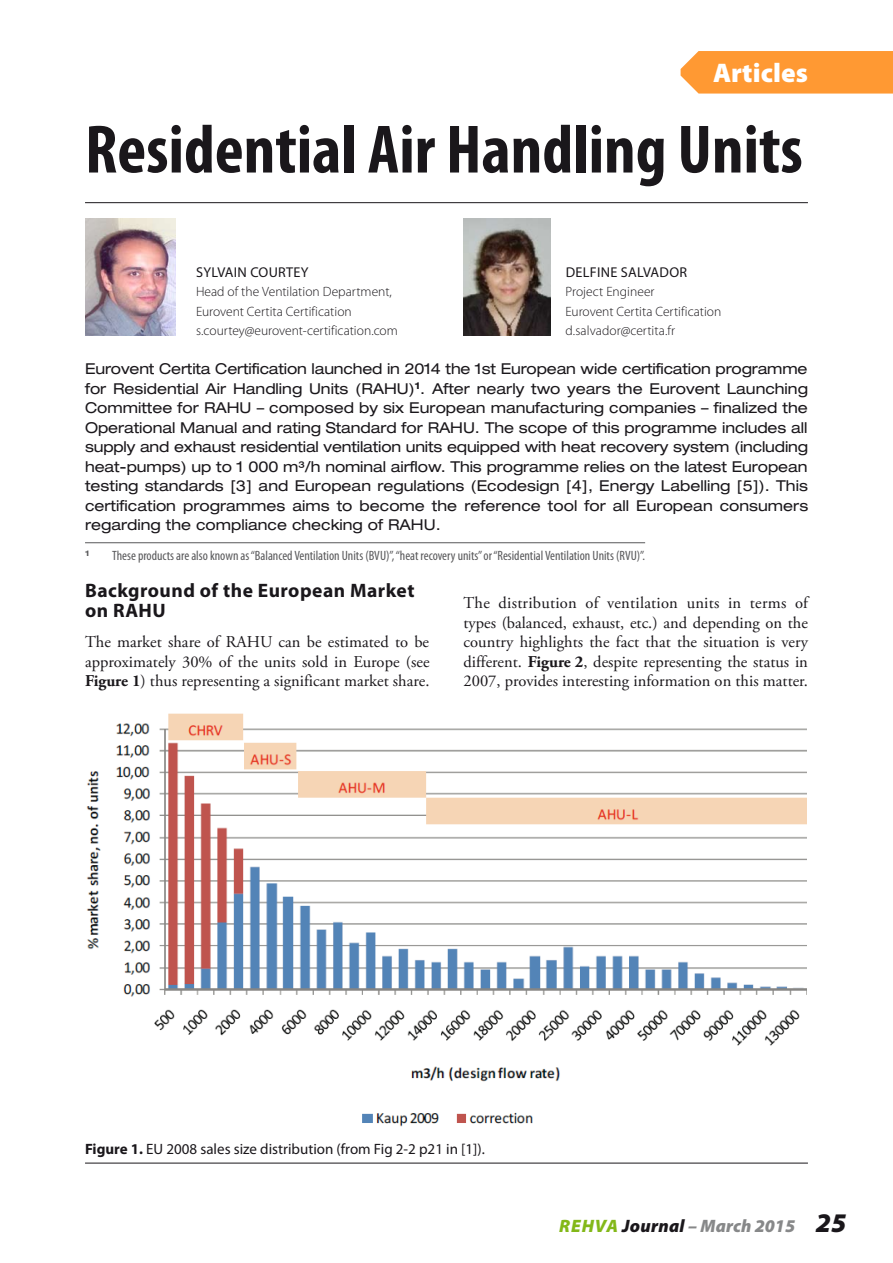
<style>
.page{position:relative;width:893px;height:1263px;background:#fff}
.page>*{position:absolute;margin:0;border:0;box-sizing:border-box;transform-origin:0 0}
.t1{font:700 condensed 69px "Myriad Pro";color:#1a171b}
.t2{font:900 27px "Myriad Pro";letter-spacing:.005em;color:#fff}
.t3{font:700 19.5px/19.5px "Myriad Pro";letter-spacing:.025em;color:#1a171b}
.t4{font:italic 900 18px "Myriad Pro";letter-spacing:.015em;color:#878889}
.t5{font:16.5px/19.5px "Adobe Garamond Pro";color:#1a171b;text-align:justify}
.t6{font:expanded 15px/19.5px "Helvetica Neue LT Std";color:#1a171b;text-align:justify}
.t7{font:15px "Myriad Pro";color:#1a171b}
.t8{font:14.25px "Myriad Pro";letter-spacing:.02em;color:#1a171b}
.t9{font:300 13.5px/19.5px "Myriad Pro";color:#1a171b}
.t10{font:condensed 13.5px "Myriad Pro";color:#58585a}
.t11{font:700 expanded 7.8px "Helvetica Neue LT Std";color:#58585a}
.s1{font-weight:700}
.s2{color:#83b819}
.s3{color:#1a171b}
.s4{font-size:27px;color:#1a171b}
</style>
<div class="page">
<hr style="left:85px;top:202px;width:723px;height:1px;background:#1a171b">
<img style="left:85px;top:218px;width:90px;height:117px">
<hr style="left:85px;top:542px;width:560px;height:1px;background:#58585a">
<img style="left:86px;top:713px;width:720px;height:414px">
<hr style="left:85px;top:1163px;width:723px;height:1px;background:#1a171b">
<img style="left:463px;top:218px;width:88px;height:117px">
<div style="left:681px;top:51px;width:212px;height:43px;background:#f93"></div>
<h2 class="t2" style="left:713px;top:54px;width:96px">Articles</h2>
<h1 class="t1" style="left:85px;top:106px;width:719px">Residential Air Handling Units</h1>
<p class="t8" style="left:196px;top:263px;width:114px">Sylvain Courtey</p>
<p class="t9" style="left:196px;top:282px;width:203px">Head of the Ventilation Department,<br>Eurovent Certita Certification s.courtey@eurovent-certification.com</p>
<p class="t8" style="left:566px;top:263px;width:123px">Delfine Salvador</p>
<p class="t9" style="left:566px;top:282px;width:157px">Project Engineer<br>Eurovent Certita Certification d.salvador@certita.fr</p>
<p class="t6" style="left:85px;top:359px;width:725px">Eurovent Certita Certification launched in 2014 the 1st European wide certification programme for Residential Air Handling Units (RAHU)<sup>1</sup>. After nearly two years the Eurovent Launching Committee for RAHU – composed by six European manufacturing companies – finalized the Operational Manual and rating Standard for RAHU. The scope of this programme includes all supply and exhaust residential ventilation units equipped with heat recovery system (including heat-pumps) up to 1 000 m³/h nominal airflow. This programme relies on the latest European testing standards [3] and European regulations (Ecodesign [4], Energy Labelling [5]). This certification programmes aims to become the reference tool for all European consumers regarding the compliance checking of RAHU.</p>
<p class="t11" style="left:85px;top:548px;width:6px">1</p>
<p class="t10" style="left:112px;top:547px;width:534px">These products are also known as“Balanced Ventilation Units (BVU)”,“heat recovery units”or“Residential Ventilation Units (RVU)”.</p>
<h3 class="t3" style="left:85px;top:580px;width:331px">Background of the European Market on RAHU</h3>
<p class="t5" style="left:85px;top:633px;width:346px">The market share of RAHU can be estimated to be approximately 30% of the units sold in Europe (see <span class="s1">Figure 1</span>) thus representing a significant market share.</p>
<p class="t5" style="left:463px;top:594px;width:346px">The distribution of ventilation units in terms of types (balanced, exhaust, etc.) and depending on the country highlights the fact that the situation is very different. <span class="s1">Figure 2</span>, despite representing the status in 2007, provides interesting information on this matter.</p>
<p class="t7" style="left:85px;top:1140px;width:401px"><span class="s1">Figure 1.</span> EU 2008 sales size distribution (from Fig 2-2 p21 in [1]).</p>
<p class="t4" style="left:559px;top:1214px;width:288px"><span class="s2">REHVA</span> <span class="s3">Journal</span> – March 2015 <span class="s4">25</span></p>
</div>
